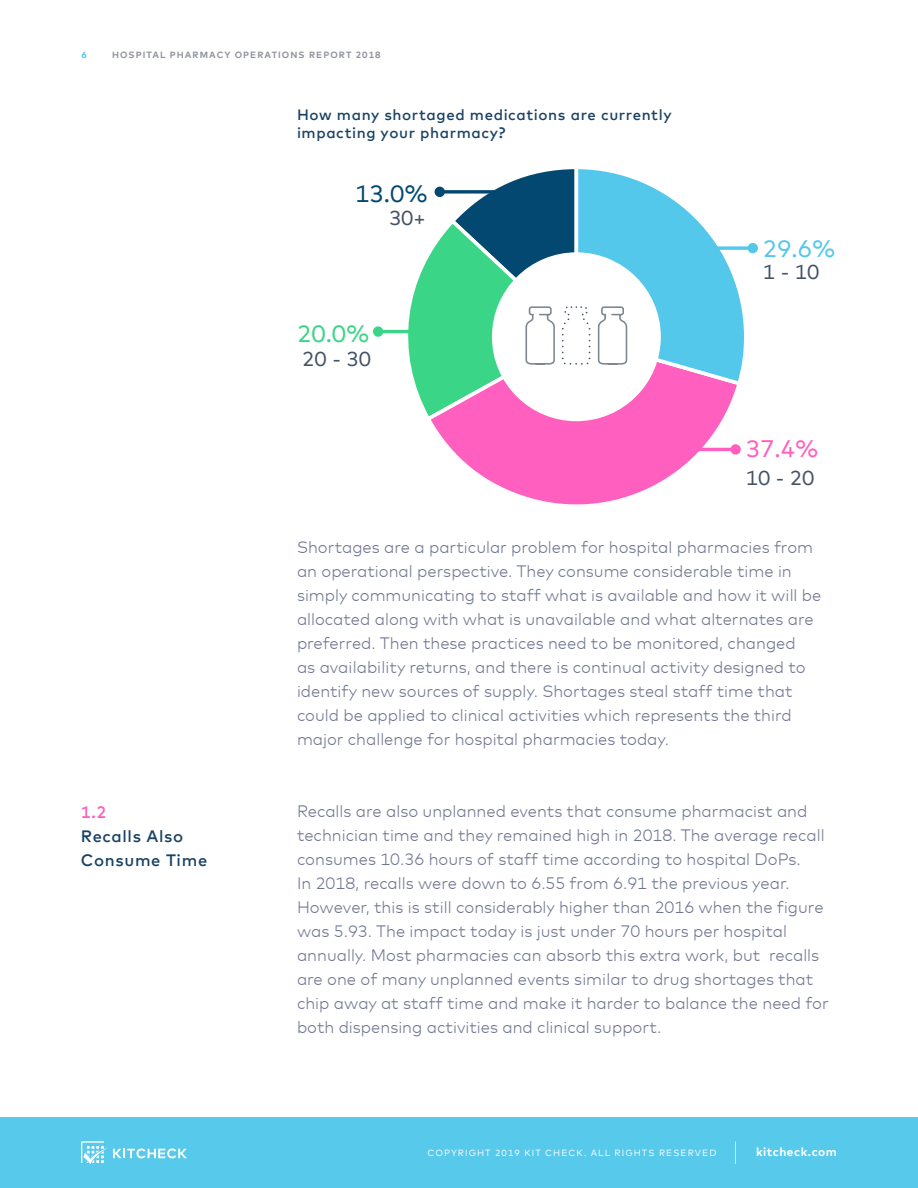
<style>
.page{position:relative;width:918px;height:1188px;background:#fff}
.page>*{position:absolute;margin:0;border:0;box-sizing:border-box;transform-origin:0 0}
.t1{font:23.85px "Mark Offc Pro";color:#53c8eb}
.t2{font:23.85px "Mark Offc Pro";color:#ff5fbe}
.t3{font:23.85px "Mark Offc Pro";color:#3ad587}
.t4{font:23.85px "Mark Offc Pro";color:#034871}
.t5{font:20.55px "Mark Offc Pro";color:#455465}
.t6{font:300 16.5px/24px "Mark Offc Pro";color:#6e758f}
.t7{font:500 16.5px/24px "Mark Offc Pro";letter-spacing:.04em;color:#1a4264}
.t8{font:500 16.5px "Mark Offc Pro";color:#ff5fbe}
.t9{font:500 15px/18px "Mark Offc Pro";letter-spacing:.04em;color:#1a4264}
.t10{font:700 12px "Mark Offc Pro";letter-spacing:.04em;color:#fff}
.t11{font:9px "Mark Offc Pro";letter-spacing:.12em;color:#fff}
.t12{font:700 9px "Mark Offc Pro";letter-spacing:.12em;color:#9194a0}
.t13{font:700 9px "Mark Offc Pro";color:#53c8eb}
</style>
<div class="page">
<div style="left:0;top:1117px;width:918px;height:71px;background:#57c9eb"></div>
<svg style="left:81px;top:1141px;width:106px;height:23px"></svg>
<svg style="left:735px;top:1142px;width:1px;height:22px"></svg>
<svg style="left:433px;top:424px;width:307px;height:81px"></svg>
<div style="left:748px;top:243px;width:10px;height:10px;background:#53c8eb;border-radius:50%"></div>
<hr style="left:631px;top:448px;width:105px;height:3px;background:#ff5fbe">
<div style="left:730px;top:444px;width:11px;height:11px;background:#ff5fbe;border-radius:50%"></div>
<hr style="left:378px;top:330px;width:104px;height:3px;background:#3ad587">
<div style="left:373px;top:326px;width:10px;height:11px;background:#3ad587;border-radius:50%"></div>
<svg style="left:392px;top:169px;width:357px;height:255px"></svg>
<p class="t13" style="left:82px;top:48px;width:7px">6</p>
<p class="t12" style="left:112px;top:48px;width:270px">HOSPITAL PHARMACY OPERATIONS REPORT 2018</p>
<p class="t9" style="left:297px;top:104px;width:376px">How many shortaged medications are currently impacting your pharmacy?</p>
<h1 class="t4" style="left:355px;top:176px;width:74px">13.0%</h1>
<p class="t5" style="left:389px;top:202px;width:38px">30+</p>
<h1 class="t3" style="left:297px;top:315px;width:74px">20.0%</h1>
<p class="t5" style="left:302px;top:343px;width:70px">20 - 30</p>
<h1 class="t1" style="left:763px;top:230px;width:74px">29.6%</h1>
<p class="t5" style="left:763px;top:256px;width:58px">1 - 10</p>
<h1 class="t2" style="left:746px;top:431px;width:74px">37.4%</h1>
<p class="t5" style="left:746px;top:462px;width:70px">10 - 20</p>
<p class="t8" style="left:81px;top:800px;width:27px">1.2</p>
<p class="t7" style="left:81px;top:823px;width:128px">Recalls Also<br>Consume Time</p>
<p class="t6" style="left:297px;top:534px;width:526px">Shortages are a particular problem for hospital pharmacies from an operational perspective. They consume considerable time in simply communicating to staff what is available and how it will be allocated along with what is unavailable and what alternates are preferred. Then these practices need to be monitored, changed<br>as availability returns, and there is continual activity designed to identify new sources of supply. Shortages steal staff time that could be applied to clinical activities which represents the third major challenge for hospital pharmacies today.</p>
<p class="t6" style="left:297px;top:798px;width:533px">Recalls are also unplanned events that consume pharmacist and technician time and they remained high in 2018. The average recall consumes 10.36 hours of staff time according to hospital DoPs.<br>In 2018, recalls were down to 6.55 from 6.91 the previous year.<br>However, this is still considerably higher than 2016 when the figure was 5.93. The impact today is just under 70 hours per hospital annually. Most pharmacies can absorb this extra work, but recalls are one of many unplanned events similar to drug shortages that chip away at staff time and make it harder to balance the need for both dispensing activities and clinical support.</p>
<p class="t11" style="left:427px;top:1146px;width:291px">COPYRIGHT 2019 KIT CHECK. ALL RIGHTS RESERVED</p>
<p class="t10" style="left:756px;top:1143px;width:82px">kitcheck.com</p>
</div>
